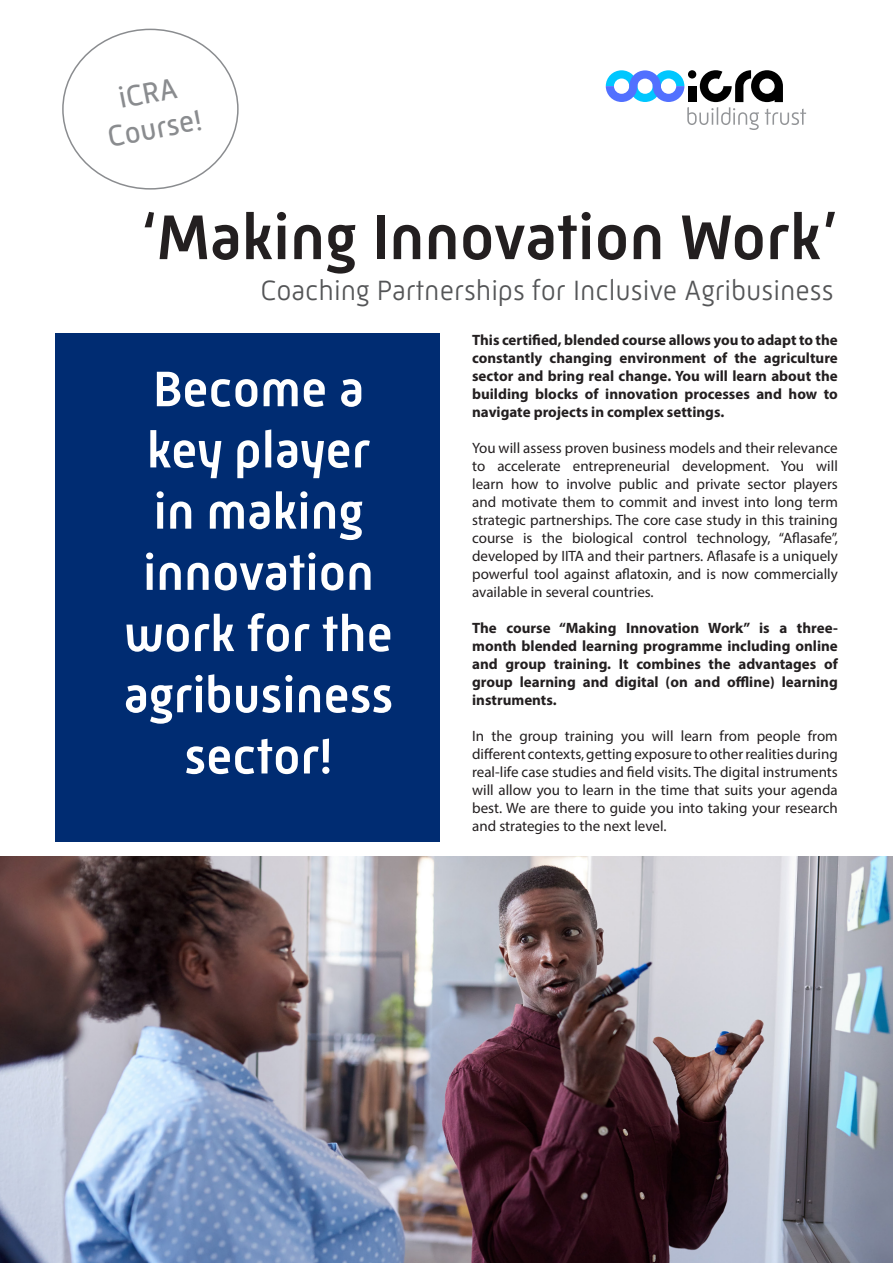
<style>
.page{position:relative;width:893px;height:1263px;background:#fff}
.page>*{position:absolute;margin:0;border:0;box-sizing:border-box;transform-origin:0 0}
.t1{font:500 64.5px "Mic 32 New";color:#231f20}
.t2{font:500 51px/61.2px "Mic 32 New";color:#fff;text-align:center}
.t3{font:30px "Mic 32 New";color:#8a8c8f}
.t4{font:300 28.5px "Mic 32 New";color:#545557}
.t5{font:15px/18px "Myriad Pro";color:#231f20;text-align:justify}
.t6{font:700 15px/18px "Myriad Pro";color:#231f20;text-align:justify}
</style>
<div class="page">
<img style="left:0;top:857px;width:893px;height:406px">
<svg style="left:606px;top:70px;width:200px;height:60px"></svg>
<div style="left:55px;top:333px;width:385px;height:509px;background:#002c72"></div>
<p class="t3" style="left:116px;top:82px;width:61px;rotate:-11deg">iCRA</p>
<p class="t3" style="left:105px;top:120px;width:97px;rotate:-11deg">Course!</p>
<p class="t1" style="left:140px;top:200px;width:699px">‘Making Innovation Work’</p>
<p class="t4" style="left:260px;top:274px;width:575px">Coaching Partnerships for Inclusive Agribusiness</p>
<p class="t6" style="left:472px;top:330px;width:367px">This certified, blended course allows you to adapt to the constantly changing environment of the agriculture sector and bring real change. You will learn about the building blocks of innovation processes and how to navigate projects in complex settings.</p>
<p class="t5" style="left:472px;top:438px;width:367px">You will assess proven business models and their relevance to accelerate entrepreneurial development. You will learn how to involve public and private sector players and motivate them to commit and invest into long term strategic partnerships. The core case study in this training course is the biological control technology, “Aflasafe”, developed by IITA and their partners. Aflasafe is a uniquely powerful tool against aflatoxin, and is now commercially available in several countries.</p>
<p class="t6" style="left:472px;top:618px;width:367px">The course “Making Innovation Work” is a three&shy;month blended learning programme including online and group training. It combines the advantages of group learning and digital (on and offline) learning instruments.</p>
<p class="t5" style="left:472px;top:726px;width:367px">In the group training you will learn from people from different contexts, getting exposure to other realities during real-life case studies and field visits. The digital instruments will allow you to learn in the time that suits your agenda best. We are there to guide you into taking your research and strategies to the next level.</p>
<p class="t2" style="left:124px;top:358px;width:271px">Become a key player in making innovation work for the agribusiness sector!</p>
</div>
